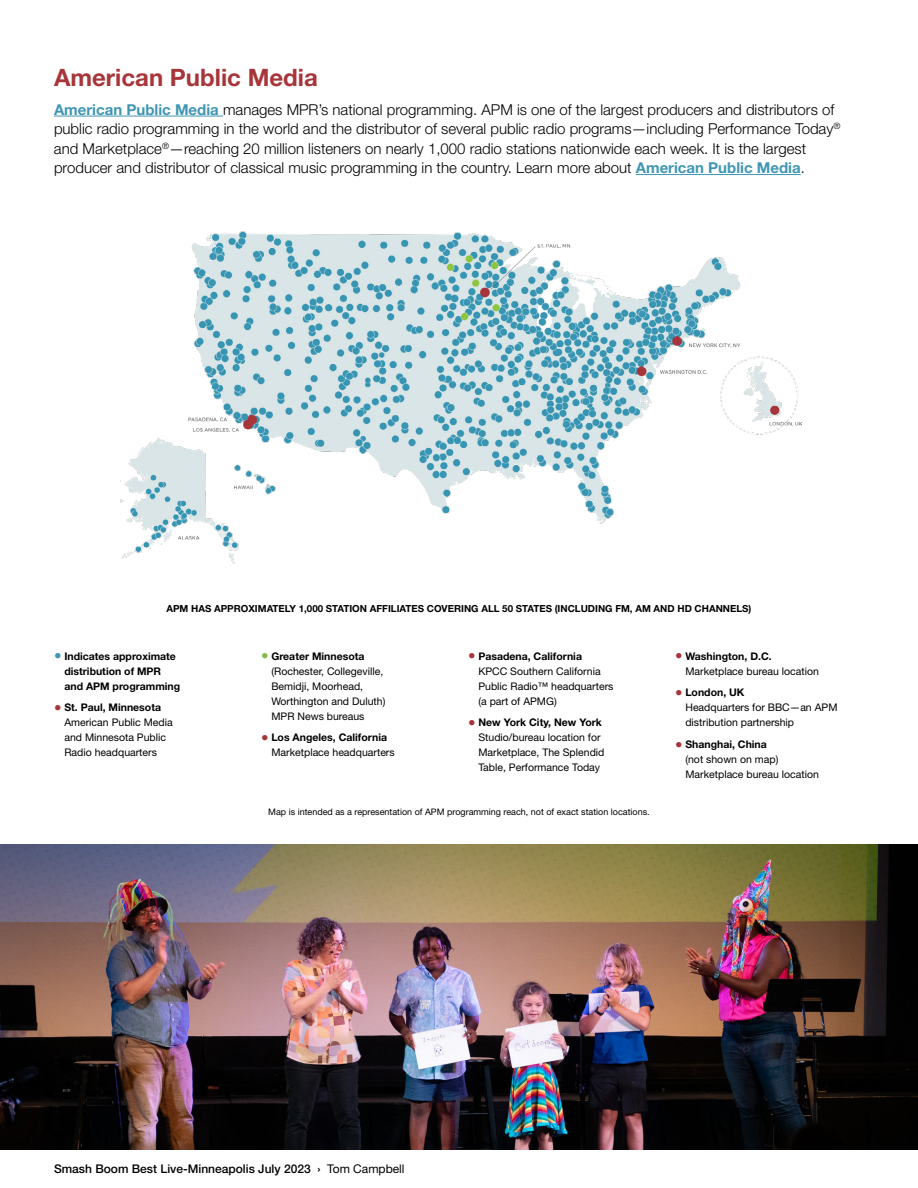
<style>
.page{position:relative;width:918px;height:1188px;background:#fff}
.page>*{position:absolute;margin:0;border:0;box-sizing:border-box;transform-origin:0 0}
.t1{font:700 24px "Helvetica Neue LT Std";color:#a8353a}
.t2{font:300 15px/19.5px "Helvetica Neue LT Std";color:#000}
.t3{font:500 12px "Helvetica Neue LT Std";color:#000}
.t4{font:10.5px/15px "Helvetica Neue LT Std";color:#000}
.t5{font:700 10.5px/15px "Helvetica Neue LT Std";color:#000}
.t6{font:700 9.75px "Helvetica Neue LT Std";color:#000}
.t7{font:9px "Helvetica Neue LT Std";color:#000}
.s1{font-weight:700;color:#3f96b4}
.s2{font-size:15px;color:#3f96b4}
.s3{font-weight:700;font-size:15px;color:#a8353a}
.s4{font-weight:700}
.s5{font-weight:700;font-size:15px;color:#7fbc42}
.s6{font-weight:400}
</style>
<div class="page">
<hr style="left:54px;top:116px;width:169px;height:1px;background:#3f96b4">
<hr style="left:636px;top:174px;width:165px;height:1px;background:#3f96b4">
<img style="left:121px;top:232px;width:680px;height:331px">
<img style="left:0;top:845px;width:918px;height:304px">
<h1 class="t1" style="left:54px;top:63px;width:265px">American Public Media</h1>
<p class="t2" style="left:54px;top:99px;width:788px"><span class="s1">American Public Media</span> manages MPR’s national programming. APM is one of the largest producers and distributors of public radio programming in the world and the distributor of several public radio programs—including Performance Today<sup>® </sup>and Marketplace<sup>®</sup>—reaching 20 million listeners on nearly 1,000 radio stations nationwide each week. It is the largest producer and distributor of classical music programming in the country. Learn more about <span class="s1">American Public Media</span>.</p>
<p class="t6" style="left:166px;top:602px;width:587px">APM HAS APPROXIMATELY 1,000 STATION AFFILIATES COVERING ALL 50 STATES (INCLUDING FM, AM AND HD CHANNELS)</p>
<p class="t5" style="left:64px;top:648px;width:117px;text-indent:-10px"><span class="s2">•</span> Indicates approximate distribution of MPR and APM programming</p>
<p class="t4" style="left:64px;top:700px;width:110px;text-indent:-10px"><span class="s3">•</span> <span class="s4">St. Paul, Minnesota<br></span>American Public Media and Minnesota Public<br>Radio headquarters</p>
<p class="t4" style="left:271px;top:648px;width:115px;text-indent:-10px"><span class="s5">•</span> <span class="s4">Greater Minnesota </span>(Rochester, Collegeville,<br>Bemidji, Moorhead,<br>Worthington and Duluth)<br>MPR News bureaus</p>
<p class="t4" style="left:271px;top:730px;width:125px;text-indent:-10px"><span class="s3">•</span> <span class="s4">Los Angeles, California<br></span>Marketplace headquarters</p>
<p class="t4" style="left:478px;top:648px;width:137px;text-indent:-10px"><span class="s3">•</span> <span class="s4">Pasadena, California<br></span>KPCC Southern California<br>Public Radio™ headquarters (a part of APMG)</p>
<p class="t4" style="left:478px;top:715px;width:128px;text-indent:-10px"><span class="s3">•</span> <span class="s4">New York City, New York<br></span>Studio/bureau location for<br>Marketplace, The Splendid<br>Table, Performance Today</p>
<p class="t7" style="left:268px;top:806px;width:383px">Map is intended as a representation of APM programming reach, not of exact station locations.</p>
<p class="t4" style="left:685px;top:648px;width:135px;text-indent:-10px"><span class="s3">•</span> <span class="s4">Washington, D.C.<br></span>Marketplace bureau location</p>
<p class="t4" style="left:685px;top:685px;width:154px;text-indent:-10px"><span class="s3">•</span> <span class="s4">London, UK<br></span>Headquarters for BBC—an APM distribution partnership</p>
<p class="t4" style="left:685px;top:737px;width:135px;text-indent:-10px"><span class="s3">•</span> <span class="s4">Shanghai, China<br></span>(not shown on map)<br>Marketplace bureau location</p>
<p class="t3" style="left:54px;top:1161px;width:352px">Smash Boom Best Live-Minneapolis July 2023 › <span class="s6">Tom Campbell</span></p>
</div>
